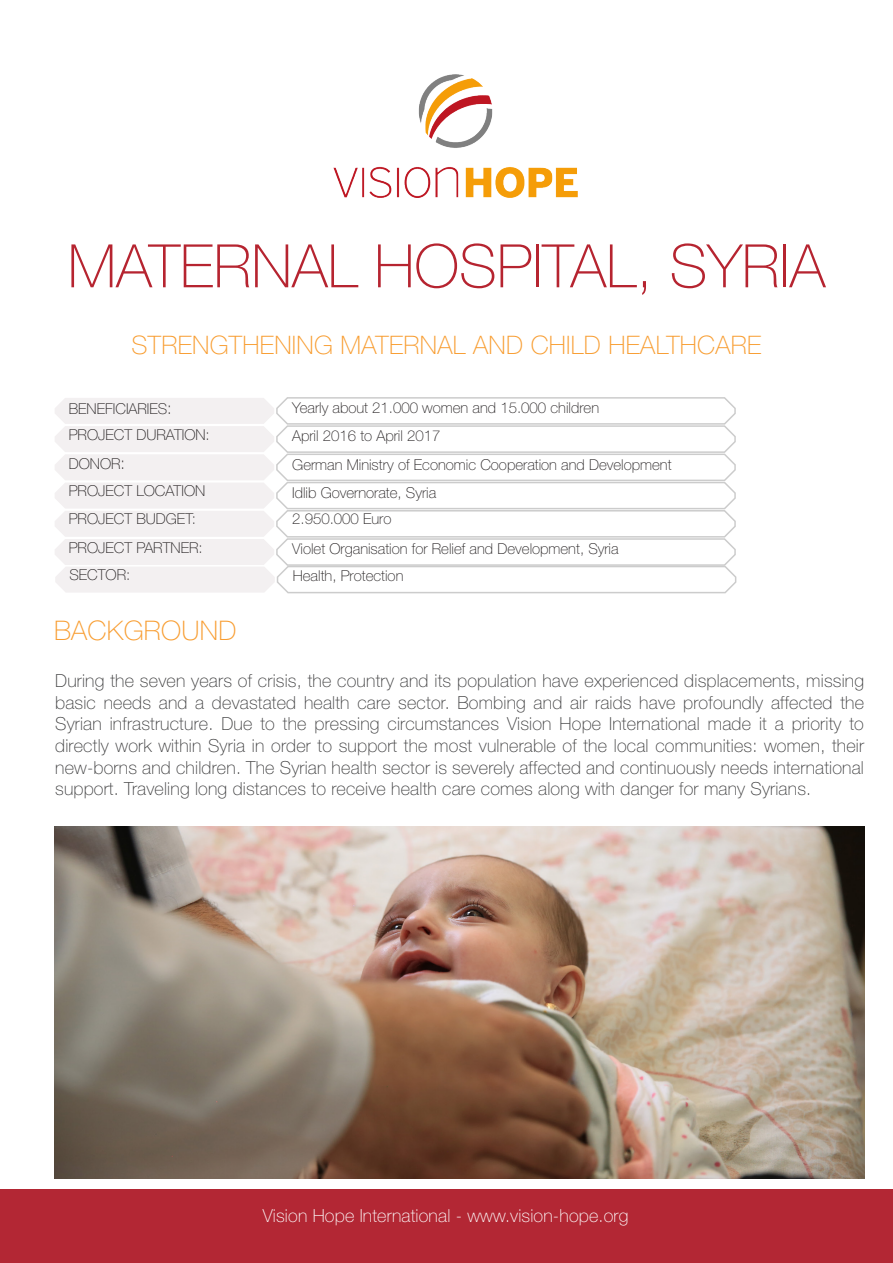
<style>
.page{position:relative;width:893px;height:1263px;background:#fff}
.page>*{position:absolute;margin:0;border:0;box-sizing:border-box;transform-origin:0 0}
.t1{font:100 60px "Helvetica Neue";color:#b62430}
.t2{font:100 27px "Helvetica Neue";letter-spacing:.01em;color:#f89d31}
.t3{font:100 25.5px "Helvetica Neue";letter-spacing:.01em;color:#f89d31}
.t4{font:100 18px/21.6px "Helvetica Neue";letter-spacing:.01em;color:#3c3c3d;text-align:justify}
.t5{font:100 18px "Helvetica Neue";letter-spacing:.01em;color:#fff}
.t6{font:100 15px "Helvetica Neue";color:#231f20}
.s1{font-size:16.5px}
</style>
<div class="page">
<img style="left:333px;top:74px;width:244px;height:124px">
<img style="left:54px;top:827px;width:810px;height:352px">
<svg style="left:55px;top:397px;width:682px;height:197px"></svg>
<div style="left:0;top:1189px;width:893px;height:74px;background:#b32734"></div>
<p class="t1" style="left:68px;top:232px;width:759px">MATERNAL HOSPITAL, SYRIA</p>
<p class="t3" style="left:132px;top:330px;width:631px">STRENGTHENING MATERNAL AND CHILD HEALTHCARE</p>
<p class="t6" style="left:69px;top:400px;width:105px">BENEFICIARIES<span class="s1">:</span></p>
<p class="t6" style="left:69px;top:426px;width:143px">PROJECT DURATION:</p>
<p class="t6" style="left:69px;top:455px;width:58px">DONOR<span class="s1">:</span></p>
<p class="t6" style="left:69px;top:482px;width:138px">PROJECT LOCATION</p>
<p class="t6" style="left:69px;top:511px;width:129px">PROJECT BUDGET:</p>
<p class="t6" style="left:69px;top:539px;width:135px">PROJECT PARTNER:</p>
<p class="t6" style="left:292px;top:399px;width:308px">Yearly about 21.000 women and 15.000 children</p>
<p class="t6" style="left:292px;top:427px;width:150px">April 2016 to April 2017</p>
<p class="t6" style="left:292px;top:456px;width:381px">German Ministry of Economic Cooperation and Development</p>
<p class="t6" style="left:292px;top:484px;width:146px">Idlib Governorate, Syria</p>
<p class="t6" style="left:292px;top:511px;width:101px">2.950.000 Euro</p>
<p class="t6" style="left:292px;top:540px;width:328px">Violet Organisation for Relief and Development, Syria</p>
<p class="t6" style="left:69px;top:566px;width:62px">SECTOR:</p>
<p class="t6" style="left:293px;top:567px;width:112px">Health, Protection</p>
<p class="t2" style="left:54px;top:615px;width:184px">BACKGROUND</p>
<p class="t4" style="left:55px;top:670px;width:810px">During the seven years of crisis, the country and its population have experienced displacements, missing basic needs and a devastated health care sector. Bombing and air raids have profoundly affected the Syrian infrastructure. Due to the pressing circumstances Vision Hope International made it a priority to directly work within Syria in order to support the most vulnerable of the local communities: women, their new-borns and children. The Syrian health sector is severely affected and continuously needs international support. Traveling long distances to receive health care comes along with danger for many Syrians.</p>
<p class="t5" style="left:263px;top:1205px;width:367px">Vision Hope International - www.vision-hope.org</p>
</div>
